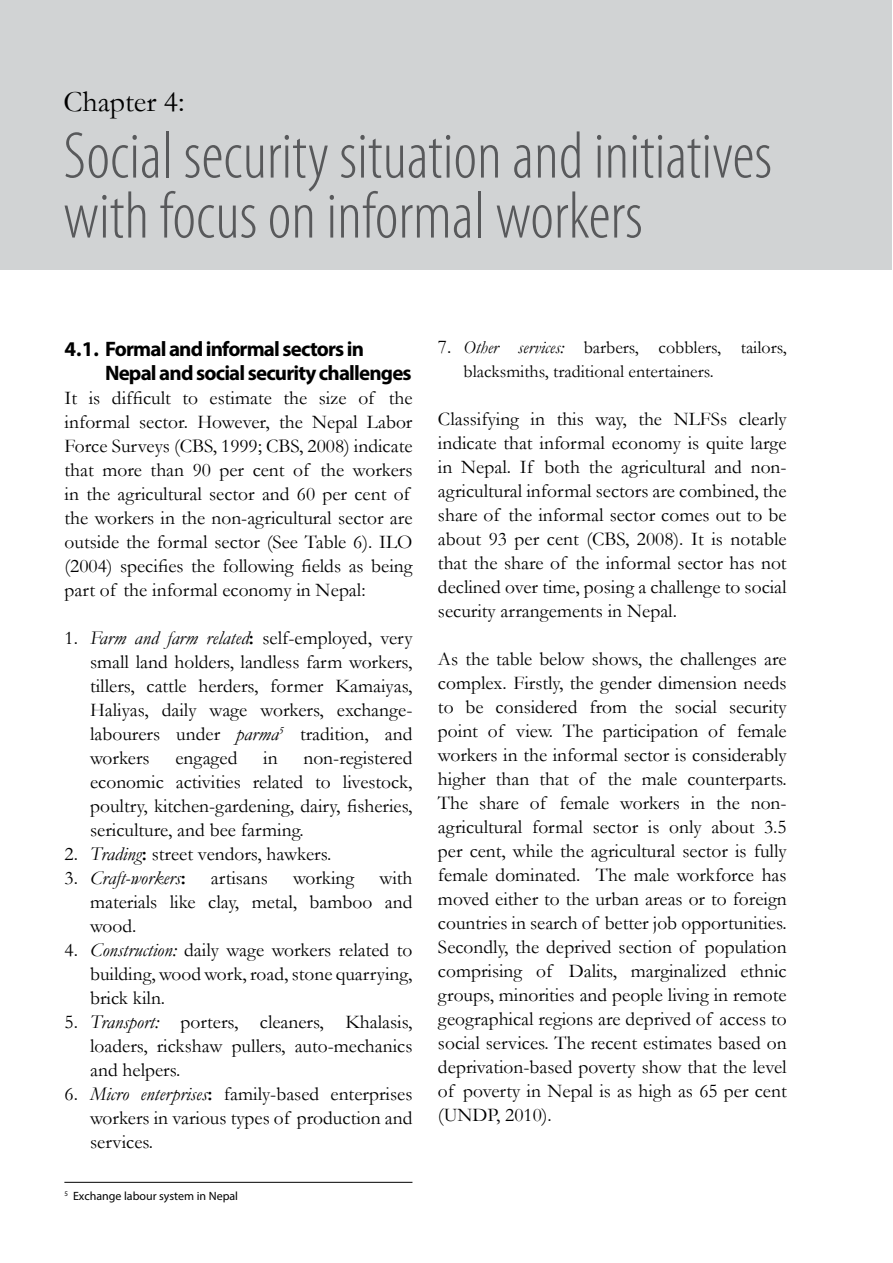
<style>
.page{position:relative;width:893px;height:1263px;background:#fff}
.page>*{position:absolute;margin:0;border:0;box-sizing:border-box;transform-origin:0 0}
.t1{font:300 condensed 66.6px/60px "Myriad Pro";color:#58595b}
.t2{font:30px "Garamond";color:#000}
.t3{font:700 21px/24px "Myriad Pro";letter-spacing:-.04em;color:#000}
.t4{font:19.5px/24px "Garamond";color:#000;text-align:justify}
.t5{font:italic 19.5px "Garamond";color:#000}
.t6{font:18px/24px "Garamond";color:#000}
.t7{font:12px "Myriad Pro";color:#000}
.s1{font-style:italic}
.s2{font-weight:700}
.s3{font-style:normal}
.s4{font-weight:700;font-style:normal}
.s5{font-size:19.5px}
</style>
<div class="page">
<div style="left:0;top:0;width:892px;height:270px;background:#d1d3d4"></div>
<hr style="left:64px;top:1182px;width:348px;height:1px;background:#000">
<h2 class="t2" style="left:63px;top:81px;width:123px">Chapter 4:</h2>
<h1 class="t1" style="left:63px;top:127px;width:710px">Social security situation and initiatives with focus on informal workers</h1>
<p class="t3" style="left:105px;top:336px;width:308px;text-indent:-41px">4.1. Formal and informal sectors in<br>Nepal and social security challenges</p>
<p class="t4" style="left:65px;top:385px;width:349px;text-align:left">It is difficult to estimate the size of the informal sector. However, the Nepal Labor Force Surveys (CBS, 1999; CBS, 2008) indicate that more than 90 per cent of the workers in the agricultural sector and 60 per cent of the workers in the non-agricultural sector are outside the formal sector (See Table 6). ILO (2004) specifies the following fields as being part of the informal economy in Nepal:</p>
<p class="t4" style="left:90px;top:625px;width:324px;text-indent:-25px">1. <span class="s1">Farm and farm related</span><span class="s2">:</span> self-employed, very small land holders, landless farm workers, tillers, cattle herders, former Kamaiyas, Haliyas, daily wage workers, exchange&shy;labourers under <span class="s1">parma</span><sup>5</sup> tradition, and workers</p>
<p class="t4" style="left:90px;top:745px;width:324px;text-indent:213px">non-registered economic activities related to livestock, poultry, kitchen-gardening, dairy, fisheries, sericulture, and bee farming.</p>
<p class="t4" style="left:65px;top:841px;width:268px">2. <span class="s1">Trading</span><span class="s2">:</span> street vendors, hawkers.</p>
<p class="t5" style="left:65px;top:865px;width:123px"><span class="s3">3.</span> Craft-workers<span class="s4">:</span></p>
<p class="t4" style="left:211px;top:865px;width:59px">artisans</p>
<p class="t4" style="left:293px;top:865px;width:63px">working</p>
<p class="t4" style="left:175px;top:745px;width:64px">engaged</p>
<p class="t4" style="left:263px;top:745px;width:16px">in</p>
<p class="t4" style="left:90px;top:865px;width:324px;text-indent:289px">with materials like clay, metal, bamboo and wood.</p>
<p class="t4" style="left:90px;top:937px;width:324px;text-indent:-26px">4. <span class="s1">Construction:</span> daily wage workers related to building, wood work, road, stone quarrying, brick kiln.</p>
<p class="t4" style="left:90px;top:1009px;width:324px;text-indent:-26px">5. <span class="s1">Transport:</span> porters, cleaners, Khalasis, loaders, rickshaw pullers, auto-mechanics and helpers.</p>
<p class="t4" style="left:90px;top:1081px;width:324px;text-indent:-26px">6. <span class="s1">Micro enterprises</span><span class="s2">:</span> family-based enterprises workers in various types of production and services.</p>
<p class="t7" style="left:64px;top:1188px;width:175px"><sup>5</sup> Exchange labour system in Nepal</p>
<p class="t6" style="left:463px;top:335px;width:325px;text-indent:-26px"><span class="s5">7.</span> <span class="s1">Other services:</span> barbers, cobblers, tailors, blacksmiths, traditional entertainers.</p>
<p class="t4" style="left:438px;top:406px;width:350px">Classifying in this way, the NLFSs clearly indicate that informal economy is quite large in Nepal. If both the agricultural and non&shy;agricultural informal sectors are combined, the share of the informal sector comes out to be about 93 per cent (CBS, 2008). It is notable that the share of the informal sector has not declined over time, posing a challenge to social security arrangements in Nepal.</p>
<p class="t4" style="left:438px;top:646px;width:350px">As the table below shows, the challenges are complex. Firstly, the gender dimension needs to be considered from the social security point of view. The participation of female workers in the informal sector is considerably higher than that of the male counterparts.<br>The share of female workers in the non&shy;agricultural formal sector is only about 3.5 per cent, while the agricultural sector is fully female dominated. The male workforce has moved either to the urban areas or to foreign countries in search of better job opportunities.<br>Secondly, the deprived section of population comprising of Dalits, marginalized ethnic groups, minorities and people living in remote geographical regions are deprived of access to social services. The recent estimates based on deprivation-based poverty show that the level of poverty in Nepal is as high as 65 per cent (UNDP, 2010).</p>
</div>
